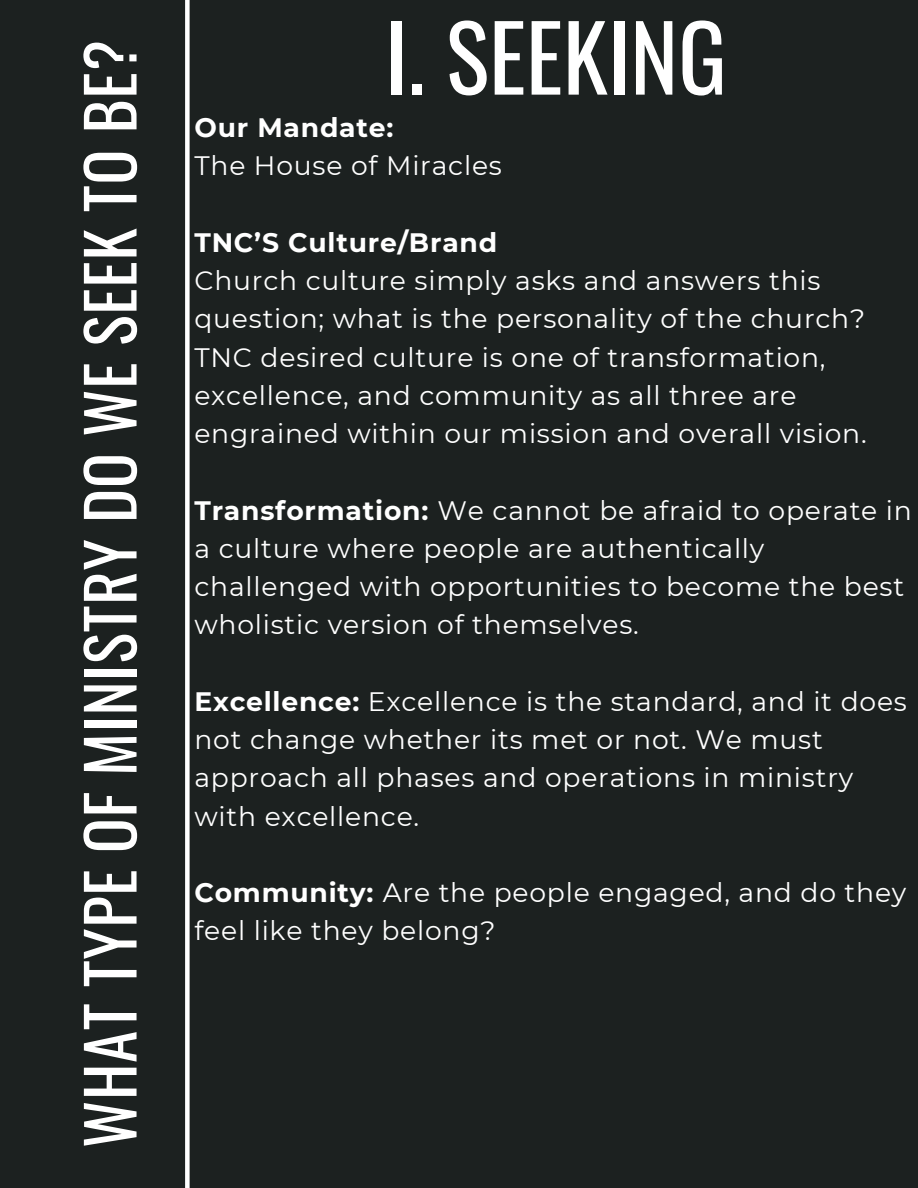
<style>
.page{position:relative;width:918px;height:1188px;background:#1c2120}
.page>*{position:absolute;margin:0;border:0;box-sizing:border-box;transform-origin:0 0}
.t1{font:90.75px "Oswald";color:#fff}
.t2{font:64.95px "Oswald";letter-spacing:.01em;color:#fff}
.t3{font:26.7px/38.2px "Montserrat";letter-spacing:.03em;color:#fff}
.t4{font:700 26.7px "Montserrat";letter-spacing:.03em;color:#fff}
.s1{font-weight:700}
</style>
<div class="page">
<div style="left:185px;top:0;width:5px;height:1188px;background:#fff"></div>
<p class="t2" style="left:59px;top:1148px;width:1110px;rotate:-90deg">WHAT TYPE OF MINISTRY DO WE SEEK TO BE?</p>
<p class="t1" style="left:386px;top:-14px;width:343px">I. SEEKING</p>
<h1 class="t4" style="left:194px;top:111px;width:200px">Our Mandate:</h1>
<p class="t3" style="left:194px;top:147px;width:309px">The House of Miracles</p>
<p class="t4" style="left:194px;top:226px;width:304px">TNC’S Culture/Brand</p>
<p class="t3" style="left:194px;top:262px;width:674px">Church culture simply asks and answers this question; what is the personality of the church?<br>TNC desired culture is one of transformation, excellence, and community as all three are engrained within our mission and overall vision.</p>
<p class="t3" style="left:194px;top:491px;width:719px"><span class="s1">Transformation:</span> We cannot be afraid to operate in a culture where people are authentically challenged with opportunities to become the best wholistic version of themselves.</p>
<p class="t3" style="left:194px;top:682px;width:714px"><span class="s1">Excellence:</span> Excellence is the standard, and it does not change whether its met or not. We must approach all phases and operations in ministry with excellence.</p>
<p class="t3" style="left:194px;top:874px;width:713px"><span class="s1">Community:</span> Are the people engaged, and do they feel like they belong?</p>
</div>
